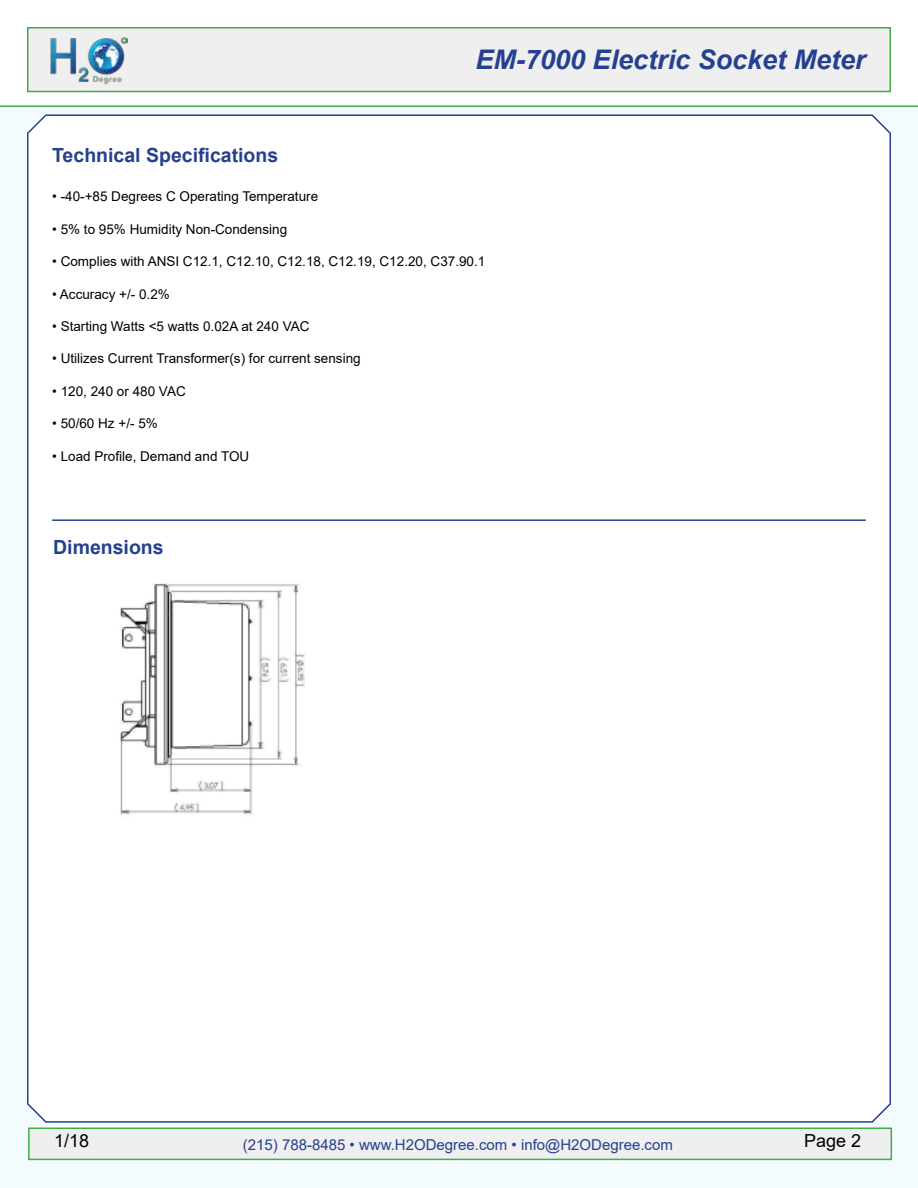
<style>
.page{position:relative;width:918px;height:1188px;background:#fff}
.page>*{position:absolute;margin:0;border:0;box-sizing:border-box;transform-origin:0 0}
.t1{font:italic 700 27px "Arial";color:#25408f}
.t2{font:700 19.5px "Arial";color:#25408f}
.t3{font:18px "Arial";color:#000}
.t4{font:15px "Arial";color:#25408f}
.t5{font:13.5px "Arial";color:#000}
</style>
<div class="page">
<div style="left:0;top:107px;width:918px;height:1081px;background:#f4fbfe"></div>
<div style="left:28px;top:1128px;width:864px;height:32px;background:#efeff0;border:2px solid #41ad49"></div>
<hr style="left:0;top:105px;width:918px;height:2px;background:#41ad49">
<div style="left:27px;top:114px;width:864px;height:1009px;background:#fff"></div>
<div style="left:27px;top:27px;width:864px;height:65px;background:#efeff0;border:2px solid #41ad49"></div>
<img style="left:50px;top:37px;width:77px;height:47px">
<img style="left:98px;top:576px;width:219px;height:247px">
<hr style="left:52px;top:519px;width:814px;height:2px;background:#25408f">
<h1 class="t1" style="left:476px;top:42px;width:392px">EM-7000 Electric Socket Meter</h1>
<h2 class="t2" style="left:52px;top:141px;width:228px">Technical Specifications</h2>
<p class="t5" style="left:52px;top:187px;width:267px">• -40-+85 Degrees C Operating Temperature</p>
<p class="t5" style="left:52px;top:220px;width:237px">• 5% to 95% Humidity Non-Condensing</p>
<p class="t5" style="left:52px;top:252px;width:435px">• Complies with ANSI C12.1, C12.10, C12.18, C12.19, C12.20, C37.90.1</p>
<p class="t5" style="left:52px;top:285px;width:119px">• Accuracy +/- 0.2%</p>
<p class="t5" style="left:52px;top:317px;width:259px">• Starting Watts &lt;5 watts 0.02A at 240 VAC</p>
<p class="t5" style="left:52px;top:349px;width:310px">• Utilizes Current Transformer(s) for current sensing</p>
<p class="t5" style="left:52px;top:382px;width:135px">• 120, 240 or 480 VAC</p>
<p class="t5" style="left:52px;top:414px;width:107px">• 50/60 Hz +/- 5%</p>
<p class="t5" style="left:52px;top:447px;width:199px">• Load Profile, Demand and TOU</p>
<h2 class="t2" style="left:53px;top:534px;width:112px">Dimensions</h2>
<h3 class="t3" style="left:54px;top:1128px;width:37px">1/18</h3>
<p class="t4" style="left:243px;top:1134px;width:432px">(215) 788-8485 • www.H2ODegree.com • info@H2ODegree.com</p>
<h3 class="t3" style="left:804px;top:1128px;width:59px">Page 2</h3>
</div>
